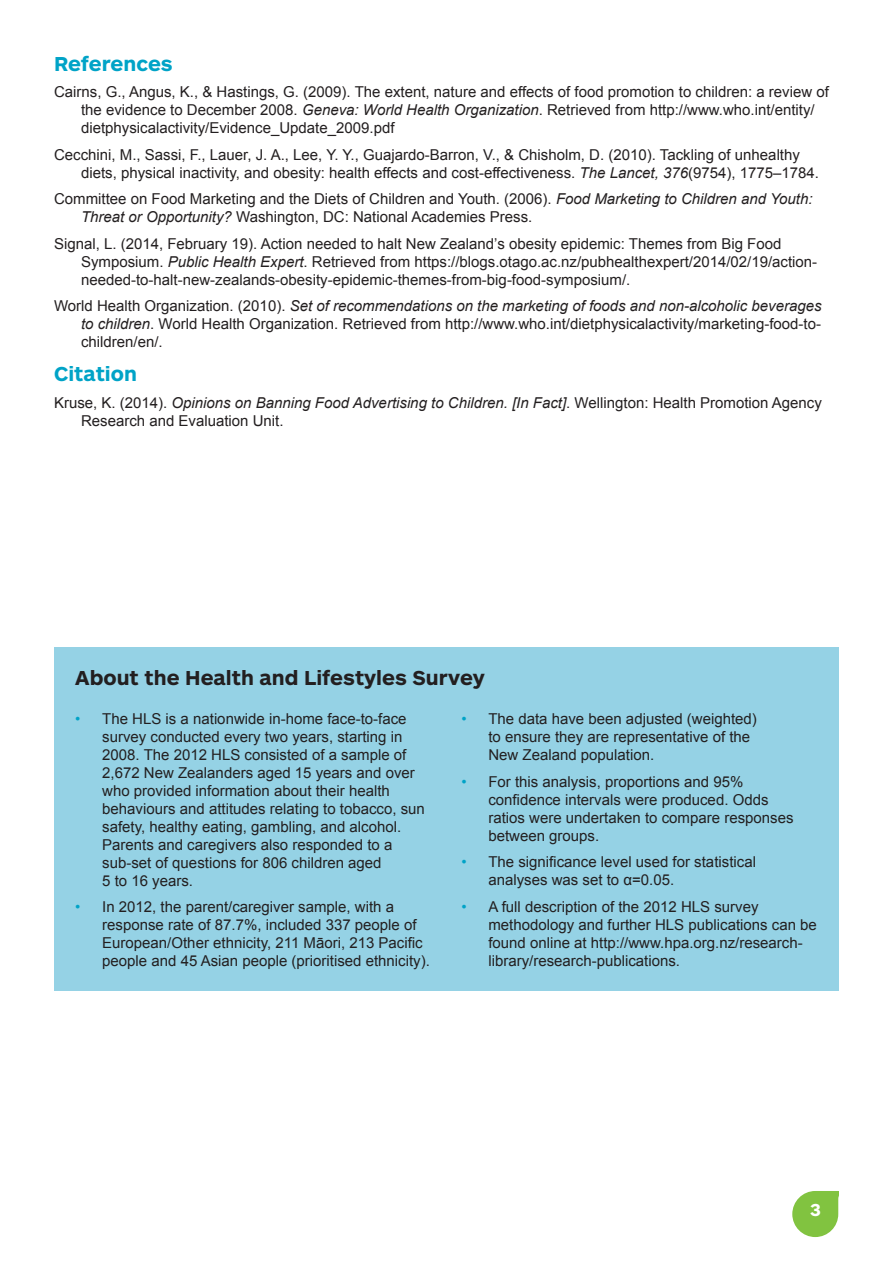
<style>
.page{position:relative;width:893px;height:1263px;background:#fff}
.page>*{position:absolute;margin:0;border:0;box-sizing:border-box;transform-origin:0 0}
.Black_Level_1_Headin{font:700 21px "ARS Maquette Pro";color:#231f20}
.Blue_Heading{font:700 21px "ARS Maquette Pro";color:#00a3c7}
.t1{font:700 18px "ARS Maquette Pro";color:#fff}
.Body_Copy{font:15px/18px "Arial";color:#231f20}
.s1{font-style:italic}
.s2{color:#00a3c7}
</style>
<div class="page">
<svg style="left:792px;top:1191px;width:47px;height:46px"></svg>
<div style="left:54px;top:647px;width:785px;height:343px;background:#95d2e5"></div>
<p class="Blue_Heading" style="left:54px;top:50px;width:120px">References</p>
<p class="Body_Copy" style="left:81px;top:83px;width:749px;text-indent:-27px">Cairns, G., Angus, K., &amp; Hastings, G. (2009). The extent, nature and effects of food promotion to children: a review of the evidence to December 2008. <span class="s1">Geneva: World Health Organization</span>. Retrieved from http://www.who.int/entity/ dietphysicalactivity/Evidence_Update_2009.pdf</p>
<p class="Body_Copy" style="left:81px;top:146px;width:739px;text-indent:-27px">Cecchini, M., Sassi, F., Lauer, J. A., Lee, Y. Y., Guajardo-Barron, V., &amp; Chisholm, D. (2010). Tackling of unhealthy diets, physical inactivity, and obesity: health effects and cost-effectiveness. <span class="s1">The Lancet, 376</span>(9754), 1775–1784.</p>
<p class="Body_Copy" style="left:81px;top:190px;width:733px;text-indent:-27px">Committee on Food Marketing and the Diets of Children and Youth. (2006). <span class="s1">Food Marketing to Children and Youth:<br>Threat or Opportunity?</span> Washington, DC: National Academies Press.</p>
<p class="Body_Copy" style="left:81px;top:235px;width:738px;text-indent:-27px">Signal, L. (2014, February 19). Action needed to halt New Zealand’s obesity epidemic: Themes from Big Food<br>Symposium. <span class="s1">Public Health Expert</span>. Retrieved from https://blogs.otago.ac.nz/pubhealthexpert/2014/02/19/action&shy;needed-to-halt-new-zealands-obesity-epidemic-themes-from-big-food-symposium/.</p>
<p class="Body_Copy" style="left:81px;top:297px;width:742px;text-align:justify;text-indent:-27px">World Health Organization. (2010). <span class="s1">Set of recommendations on the marketing of foods and non-alcoholic beverages to children</span>. World Health Organization. Retrieved from http://www.who.int/dietphysicalactivity/marketing-food-to&shy;children/en/.</p>
<p class="Blue_Heading" style="left:54px;top:360px;width:84px">Citation</p>
<p class="Body_Copy" style="left:81px;top:393px;width:742px;text-indent:-27px">Kruse, K. (2014). <span class="s1">Opinions on Banning Food Advertising to Children. [In Fact]</span>. Wellington: Health Promotion Agency<br>Research and Evaluation Unit.</p>
<p class="Black_Level_1_Headin" style="left:75px;top:664px;width:411px">About the Health and Lifestyles Survey</p>
<p class="Body_Copy" style="left:102px;top:709px;width:324px;text-indent:-27px"><span class="s2">•</span> The HLS is a nationwide in-home face-to-face survey conducted every two years, starting in 2008. The 2012 HLS consisted of a sample of 2,672 New Zealanders aged 15 years and over who provided information about their health behaviours and attitudes relating to tobacco, sun safety, healthy eating, gambling, and alcohol.<br>Parents and caregivers also responded to a sub-set of questions for 806 children aged<br>5 to 16 years.</p>
<p class="Body_Copy" style="left:102px;top:898px;width:329px;text-indent:-27px"><span class="s2">•</span> In 2012, the parent/caregiver sample, with a response rate of 87.7%, included 337 people of European/Other ethnicity, 211 Māori, 213 Pacific people and 45 Asian people (prioritised ethnicity).</p>
<p class="Body_Copy" style="left:488px;top:710px;width:270px;text-indent:-27px"><span class="s2">•</span> The data have been adjusted (weighted) to ensure they are representative of the<br>New Zealand population.</p>
<p class="Body_Copy" style="left:488px;top:773px;width:307px;text-indent:-27px"><span class="s2">•</span> For this analysis, proportions and 95% confidence intervals were produced. Odds ratios were undertaken to compare responses between groups.</p>
<p class="Body_Copy" style="left:488px;top:853px;width:269px;text-indent:-27px"><span class="s2">•</span> The significance level used for statistical analyses was set to α=0.05.</p>
<p class="Body_Copy" style="left:488px;top:898px;width:330px;text-indent:-27px"><span class="s2">•</span> A full description of the 2012 HLS survey methodology and further HLS publications can be found online at http://www.hpa.org.nz/research&shy;library/research-publications.</p>
<p class="t1" style="left:810px;top:1198px;width:12px">3</p>
</div>
